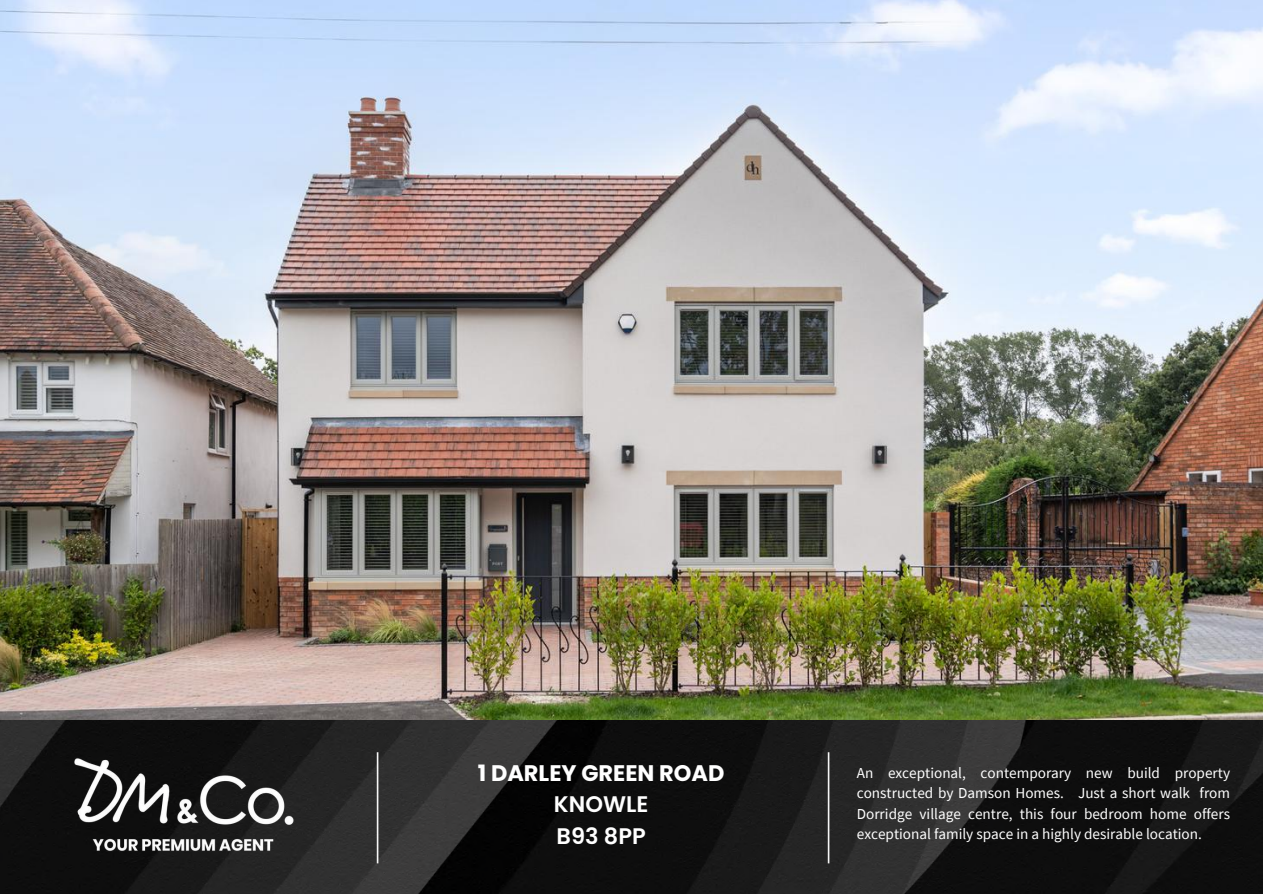
<style>
.page{position:relative;width:1263px;height:894px;background:#fff}
.page>*{position:absolute;margin:0;border:0;box-sizing:border-box;transform-origin:0 0}
.t1{font:700 22.5px "Poppins";color:#fff}
.t2{font:600 22.5px/31.5px "Poppins";color:#fff}
.t3{font:15.15px/20.5px "Source Sans Pro";color:#fff;text-align:justify}
</style>
<div class="page">
<img style="left:0;top:0;width:1263px;height:720px">
<img style="left:0;top:720px;width:1263px;height:173px">
<img style="left:50px;top:743px;width:248px;height:122px">
<img style="left:298px;top:711px;width:167px;height:182px">
<img style="left:749px;top:711px;width:167px;height:182px">
<h1 class="t1" style="left:478px;top:757px;width:248px">1 DARLEY GREEN ROAD</h1>
<h1 class="t2" style="left:554px;top:788px;width:96px">KNOWLE<br>B93 8PP</h1>
<p class="t3" style="left:857px;top:761px;width:375px">An exceptional, contemporary new build property constructed by Damson Homes. Just a short walk from Dorridge village centre, this four bedroom home offers exceptional family space in a highly desirable location.</p>
</div>
